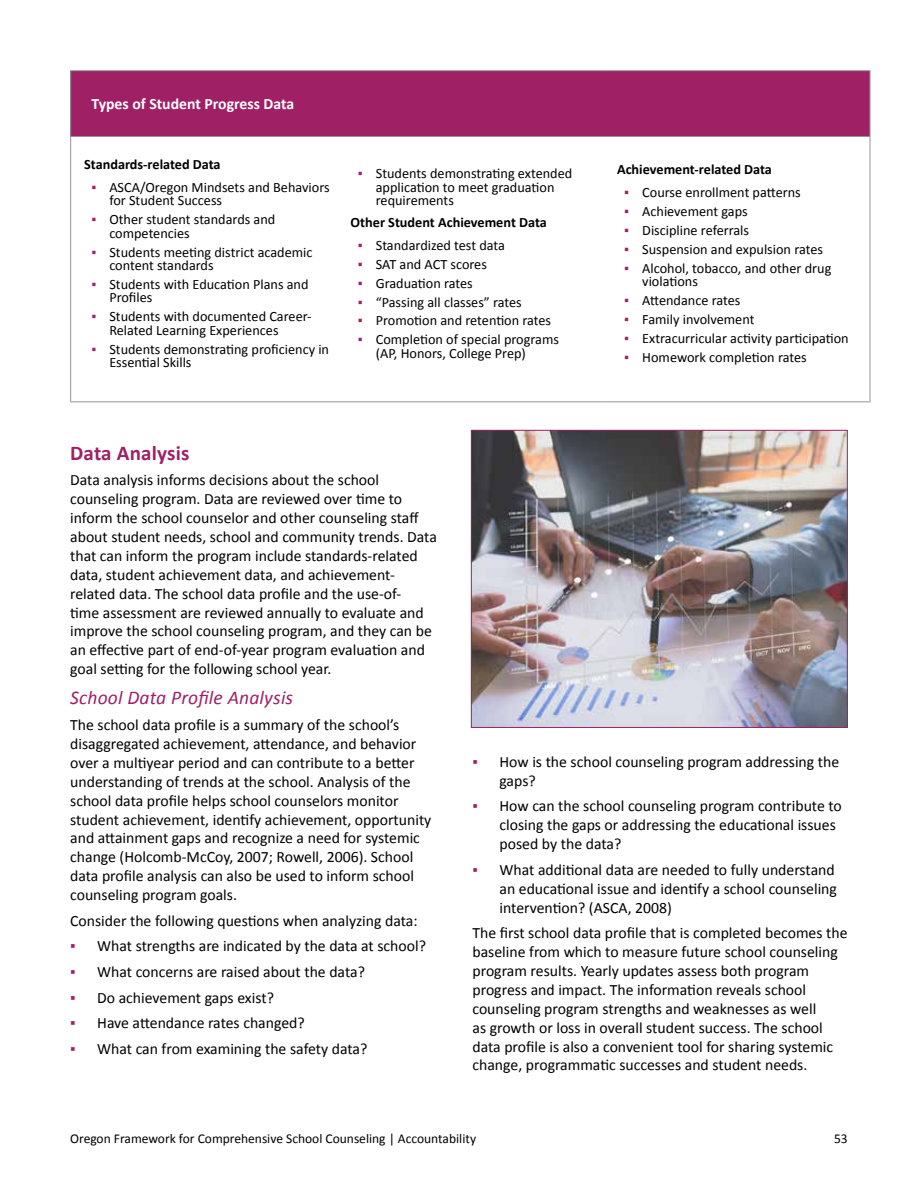
<style>
.page{position:relative;width:918px;height:1188px;background:#fff}
.page>*{position:absolute;margin:0;border:0;box-sizing:border-box;transform-origin:0 0}
.t1{font:700 21px "Calibri";letter-spacing:.01em;color:#9f2065}
.t2{font:italic 19.5px "Calibri";letter-spacing:.01em;color:#9f2065}
.Body{font:15.75px/18.9px "Calibri";color:#000}
.Table_Header{font:700 15.75px "Calibri";color:#fff}
.t3{font:14.25px/13.5px "Calibri";color:#000}
.Table{font:700 14.25px "Calibri";color:#000}
.t4{font:13.5px "Calibri";color:#000}
.s1{color:#9f2065}
</style>
<div class="page">
<img style="left:473px;top:432px;width:373px;height:294px">
<div style="left:471px;top:430px;width:377px;height:298px;border:1px solid #9f2065"></div>
<div style="left:71px;top:71px;width:799px;height:65px;background:#9f2065"></div>
<hr style="left:70px;top:70px;width:267px;height:1px;background:#939598">
<hr style="left:70px;top:71px;width:1px;height:65px;background:#939598">
<hr style="left:337px;top:70px;width:267px;height:1px;background:#939598">
<hr style="left:604px;top:70px;width:266px;height:1px;background:#939598">
<hr style="left:870px;top:71px;width:1px;height:65px;background:#939598">
<hr style="left:70px;top:136px;width:267px;height:1px;background:#939598">
<hr style="left:70px;top:137px;width:1px;height:264px;background:#939598">
<hr style="left:337px;top:136px;width:267px;height:1px;background:#939598">
<hr style="left:604px;top:136px;width:266px;height:1px;background:#939598">
<hr style="left:870px;top:137px;width:1px;height:264px;background:#939598">
<hr style="left:70px;top:401px;width:267px;height:1px;background:#939598">
<hr style="left:337px;top:401px;width:267px;height:1px;background:#939598">
<hr style="left:604px;top:401px;width:266px;height:1px;background:#939598">
<p class="Table_Header" style="left:91px;top:94px;width:204px">Types of Student Progress Data</p>
<p class="Table" style="left:84px;top:155px;width:138px">Standards-related Data</p>
<p class="t3" style="left:109px;top:180px;width:222px;text-indent:-18px"><span class="s1">▪</span> ASCA/Oregon Mindsets and Behaviors for Student Success</p>
<p class="t3" style="left:109px;top:213px;width:168px;text-indent:-18px"><span class="s1">▪</span> Other student standards and competencies</p>
<p class="t3" style="left:109px;top:245px;width:205px;text-indent:-18px"><span class="s1">▪</span> Students meeting district academic content standards</p>
<p class="t3" style="left:109px;top:277px;width:201px;text-indent:-18px"><span class="s1">▪</span> Students with Education Plans and<br>Profiles</p>
<p class="t3" style="left:109px;top:310px;width:204px;text-indent:-18px"><span class="s1">▪</span> Students with documented Career-<br>Related Learning Experiences</p>
<p class="t3" style="left:109px;top:342px;width:221px;text-indent:-18px"><span class="s1">▪</span> Students demonstrating proficiency in<br>Essential Skills</p>
<p class="t3" style="left:376px;top:167px;width:198px;text-indent:-18px"><span class="s1">▪</span> Students demonstrating extended application to meet graduation requirements</p>
<p class="Table" style="left:351px;top:213px;width:198px">Other Student Achievement Data</p>
<p class="t3" style="left:358px;top:238px;width:149px"><span class="s1">▪</span> Standardized test data</p>
<p class="t3" style="left:358px;top:257px;width:131px"><span class="s1">▪</span> SAT and ACT scores</p>
<p class="t3" style="left:358px;top:276px;width:116px"><span class="s1">▪</span> Graduation rates</p>
<p class="t3" style="left:358px;top:295px;width:166px"><span class="s1">▪</span> “Passing all classes” rates</p>
<p class="t3" style="left:358px;top:314px;width:195px"><span class="s1">▪</span> Promotion and retention rates</p>
<p class="t3" style="left:376px;top:333px;width:185px;text-indent:-18px"><span class="s1">▪</span> Completion of special programs (AP, Honors, College Prep)</p>
<p class="Table" style="left:617px;top:160px;width:156px">Achievement-related Data</p>
<p class="t3" style="left:624px;top:186px;width:178px"><span class="s1">▪</span> Course enrollment patterns</p>
<p class="t3" style="left:624px;top:205px;width:125px"><span class="s1">▪</span> Achievement gaps</p>
<p class="t3" style="left:624px;top:224px;width:126px"><span class="s1">▪</span> Discipline referrals</p>
<p class="t3" style="left:624px;top:242px;width:200px"><span class="s1">▪</span> Suspension and expulsion rates</p>
<p class="t3" style="left:642px;top:261px;width:191px;text-indent:-18px"><span class="s1">▪</span> Alcohol, tobacco, and other drug violations</p>
<p class="t3" style="left:624px;top:294px;width:118px"><span class="s1">▪</span> Attendance rates</p>
<p class="t3" style="left:624px;top:313px;width:132px"><span class="s1">▪</span> Family involvement</p>
<p class="t3" style="left:624px;top:331px;width:226px"><span class="s1">▪</span> Extracurricular activity participation</p>
<p class="t3" style="left:624px;top:350px;width:184px"><span class="s1">▪</span> Homework completion rates</p>
<h2 class="t1" style="left:70px;top:439px;width:121px">Data Analysis</h2>
<p class="Body" style="left:70px;top:471px;width:368px">Data analysis informs decisions about the school counseling program. Data are reviewed over time to inform the school counselor and other counseling staff about student needs, school and community trends. Data that can inform the program include standards-related data, student achievement data, and achievement&shy;related data. The school data profile and the use-of-<br>time assessment are reviewed annually to evaluate and improve the school counseling program, and they can be an effective part of end-of-year program evaluation and goal setting for the following school year.</p>
<h3 class="t2" style="left:70px;top:685px;width:225px">School Data Profile Analysis</h3>
<p class="Body" style="left:70px;top:715px;width:363px">The school data profile is a summary of the school’s disaggregated achievement, attendance, and behavior over a multiyear period and can contribute to a better understanding of trends at the school. Analysis of the school data profile helps school counselors monitor student achievement, identify achievement, opportunity and attainment gaps and recognize a need for systemic change (Holcomb-McCoy, 2007; Rowell, 2006). School data profile analysis can also be used to inform school counseling program goals.</p>
<p class="Body" style="left:70px;top:911px;width:349px">Consider the following questions when analyzing data:</p>
<p class="Body" style="left:70px;top:937px;width:357px"><span class="s1">▪</span> What strengths are indicated by the data at school?</p>
<p class="Body" style="left:70px;top:963px;width:296px"><span class="s1">▪</span> What concerns are raised about the data?</p>
<p class="Body" style="left:70px;top:988px;width:205px"><span class="s1">▪</span> Do achievement gaps exist?</p>
<p class="Body" style="left:70px;top:1014px;width:236px"><span class="s1">▪</span> Have attendance rates changed?</p>
<p class="Body" style="left:70px;top:1039px;width:299px"><span class="s1">▪</span> What can from examining the safety data?</p>
<p class="Body" style="left:500px;top:752px;width:341px;text-indent:-27px"><span class="s1">▪</span> How is the school counseling program addressing the gaps?</p>
<p class="Body" style="left:500px;top:797px;width:344px;text-indent:-27px"><span class="s1">▪</span> How can the school counseling program contribute to closing the gaps or addressing the educational issues posed by the data?</p>
<p class="Body" style="left:500px;top:860px;width:339px;text-indent:-27px"><span class="s1">▪</span> What additional data are needed to fully understand an educational issue and identify a school counseling intervention? (ASCA, 2008)</p>
<p class="Body" style="left:472px;top:924px;width:377px">The first school data profile that is completed becomes the baseline from which to measure future school counseling program results. Yearly updates assess both program progress and impact. The information reveals school counseling program strengths and weaknesses as well<br>as growth or loss in overall student success. The school data profile is also a convenient tool for sharing systemic change, programmatic successes and student needs.</p>
<p class="t4" style="left:70px;top:1130px;width:407px">Oregon Framework for Comprehensive School Counseling | Accountability</p>
<p class="t4" style="left:834px;top:1130px;width:15px">53</p>
</div>
